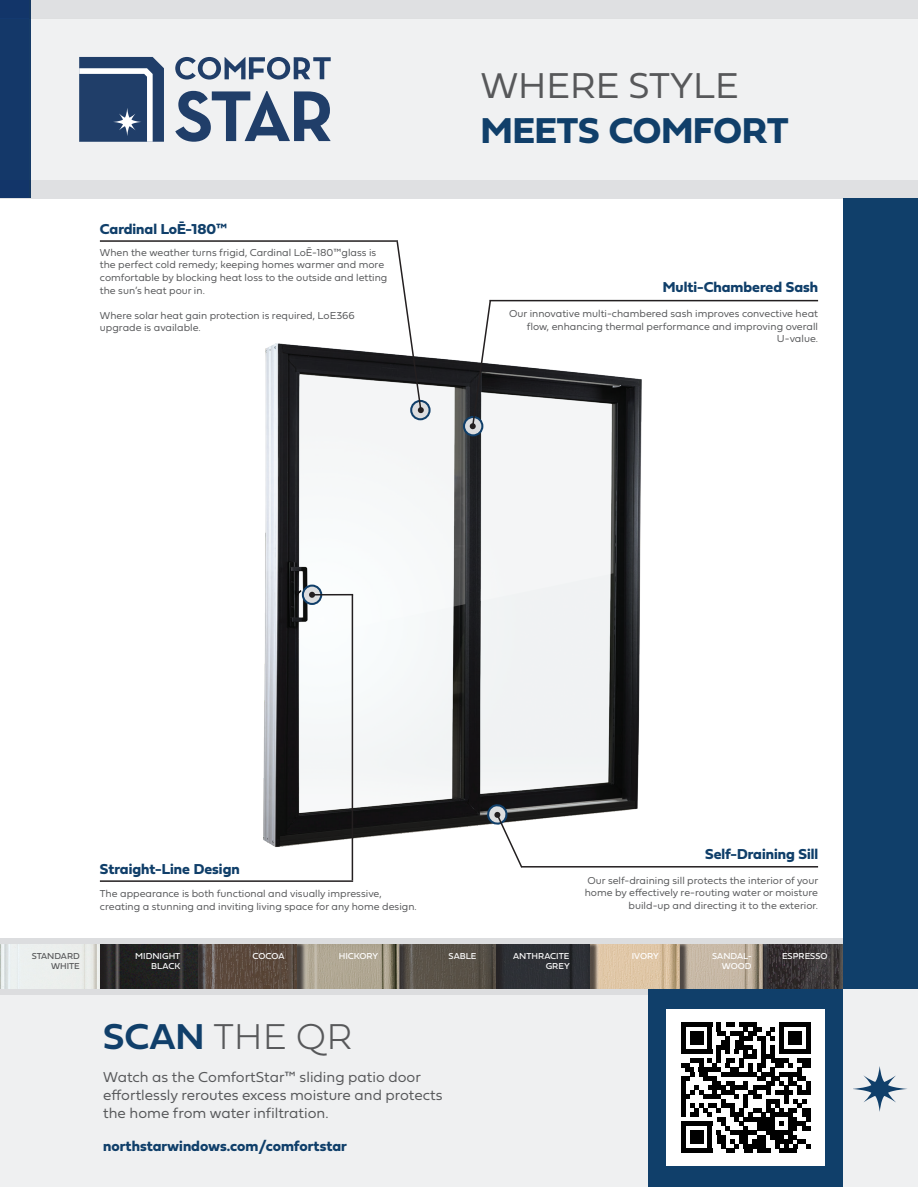
<style>
.page{position:relative;width:918px;height:1188px;background:#fff}
.page>*{position:absolute;margin:0;border:0;box-sizing:border-box;transform-origin:0 0}
.t1{font:37.5px "Fieldwork Geo Bold";color:#103f6a}
.t2{font:37.5px "Fieldwork Geo Light";color:#57585a}
.t3{font:100 37.5px "Fieldwork Geo";color:#57585a}
.t4{font:15px/18px "Fieldwork Geo Light";color:#57585a}
.t5{font:15px "Fieldwork Geo Bold";color:#103f6a}
.t6{font:10.5px/12.6px "Fieldwork Geo Light";color:#57585a}
.t7{font:9px/10.8px "Fieldwork Geo Regular";color:#fff;text-align:right}
.t8{font:9px/10.8px "Fieldwork Geo Regular";color:#57585a;text-align:right}
.s1{font-family:"Fieldwork Geo Demibold";font-weight:400;color:#103f6a}
</style>
<div class="page">
<img style="left:772px;top:944px;width:71px;height:45px">
<div style="left:666px;top:941px;width:106px;height:110px;background:#231f20;opacity:.74"></div>
<img style="left:689px;top:944px;width:74px;height:45px">
<div style="left:583px;top:941px;width:106px;height:109px;background:#231f20;opacity:.74"></div>
<img style="left:599px;top:944px;width:81px;height:45px">
<div style="left:492px;top:941px;width:107px;height:110px;background:#231f20;opacity:.74"></div>
<div style="left:506px;top:944px;width:83px;height:45px;background:#2d3035"></div>
<div style="left:397px;top:941px;width:109px;height:110px;background:#272628"></div>
<img style="left:414px;top:944px;width:82px;height:45px">
<img style="left:0;top:944px;width:414px;height:45px">
<div style="left:200px;top:941px;width:107px;height:110px;background:#231f20;opacity:.74"></div>
<div style="left:102px;top:941px;width:105px;height:110px;background:#231f20;opacity:.74"></div>
<div style="left:3px;top:942px;width:106px;height:109px;background:#231f20;opacity:.74"></div>
<img style="left:263px;top:343px;width:379px;height:539px">
<svg style="left:464px;top:417px;width:18px;height:18px"></svg>
<div style="left:463px;top:416px;width:20px;height:20px;border:2px solid #103f6a;border-radius:50%"></div>
<svg style="left:470px;top:299px;width:22px;height:130px"></svg>
<hr style="left:490px;top:300px;width:328px;height:1px;background:#231f20">
<svg style="left:487px;top:804px;width:37px;height:65px"></svg>
<hr style="left:521px;top:866px;width:297px;height:2px;background:#231f20">
<div style="left:303px;top:586px;width:18px;height:18px;background:#dcdddf;border-radius:50%"></div>
<div style="left:302px;top:585px;width:20px;height:20px;border:2px solid #103f6a;border-radius:50%"></div>
<hr style="left:352px;top:595px;width:1px;height:285px;background:#231f20">
<hr style="left:100px;top:880px;width:253px;height:2px;background:#231f20">
<hr style="left:312px;top:594px;width:41px;height:2px;background:#231f20">
<svg style="left:309px;top:592px;width:6px;height:6px"></svg>
<svg style="left:411px;top:401px;width:19px;height:18px"></svg>
<div style="left:410px;top:400px;width:21px;height:20px;border:2px solid #103f6a;border-radius:50%"></div>
<svg style="left:396px;top:242px;width:28px;height:171px"></svg>
<hr style="left:100px;top:240px;width:298px;height:2px;background:#231f20">
<div style="left:0;top:938px;width:918px;height:6px;background:#dcdddf"></div>
<div style="left:0;top:19px;width:918px;height:161px;background:#eff0f1"></div>
<div style="left:1px;top:0;width:917px;height:19px;background:#dcdddf"></div>
<div style="left:0;top:180px;width:918px;height:19px;background:#dcdddf"></div>
<div style="left:0;top:0;width:31px;height:198px;background:#143869"></div>
<svg style="left:175px;top:57px;width:156px;height:23px"></svg>
<svg style="left:175px;top:91px;width:156px;height:51px"></svg>
<svg style="left:79px;top:57px;width:85px;height:85px;background:#40597e"></svg>
<div style="left:0;top:989px;width:918px;height:198px;background:#eff0f1"></div>
<svg style="left:853px;top:1066px;width:54px;height:46px"></svg>
<div style="left:648px;top:989px;width:195px;height:198px;background:#103f6a"></div>
<div style="left:667px;top:1010px;width:158px;height:156px;background:#fff"></div>
<div style="left:726px;top:1148px;width:9px;height:5px;background:#000"></div>
<div style="left:744px;top:1148px;width:9px;height:5px;background:#000"></div>
<div style="left:757px;top:1148px;width:14px;height:5px;background:#000"></div>
<div style="left:780px;top:1148px;width:17px;height:5px;background:#000"></div>
<svg style="left:681px;top:1023px;width:130px;height:125px"></svg>
<div style="left:681px;top:1148px;width:31px;height:5px;background:#000"></div>
<div style="left:690px;top:1130px;width:13px;height:14px;background:#000"></div>
<div style="left:843px;top:199px;width:75px;height:790px;background:#103f6a"></div>
<div style="left:0;top:989px;width:648px;height:6px;background:#dcdddf"></div>
<p class="t5" style="left:100px;top:217px;width:129px">Cardinal LoĒ-180™</p>
<p class="t6" style="left:100px;top:246px;width:289px">When the weather turns frigid, Cardinal LoĒ-180™glass is the perfect cold remedy; keeping homes warmer and more comfortable by blocking heat loss to the outside and letting the sun’s heat pour in.</p>
<p class="t6" style="left:100px;top:309px;width:256px">Where solar heat gain protection is required, LoE366 upgrade is available.</p>
<p class="t2" style="left:481px;top:56px;width:259px">WHERE STYLE</p>
<p class="t1" style="left:481px;top:101px;width:309px">MEETS COMFORT</p>
<p class="t5" style="left:663px;top:275px;width:157px">Multi-Chambered Sash</p>
<p class="t6" style="left:509px;top:307px;width:310px;text-align:right">Our innovative multi-chambered sash improves convective heat flow, enhancing thermal performance and improving overall<br>U-value.</p>
<p class="t5" style="left:100px;top:857px;width:141px">Straight-Line Design</p>
<p class="t6" style="left:100px;top:887px;width:318px">The appearance is both functional and visually impressive, creating a stunning and inviting living space for any home design.</p>
<p class="t5" style="left:705px;top:842px;width:115px">Self-Draining Sill</p>
<p class="t6" style="left:585px;top:873px;width:235px;text-align:right">Our self-draining sill protects the interior of your home by effectively re-routing water or moisture build-up and directing it to the exterior.</p>
<p class="t8" style="left:32px;top:950px;width:50px">STANDARD<br>WHITE</p>
<p class="t7" style="left:135px;top:950px;width:47px">MIDNIGHT<br>BLACK</p>
<p class="t7" style="left:253px;top:950px;width:33px">COCOA</p>
<p class="t7" style="left:339px;top:950px;width:41px">HICKORY</p>
<p class="t7" style="left:449px;top:950px;width:29px">SABLE</p>
<p class="t7" style="left:513px;top:950px;width:58px">ANTHRACITE<br>GREY</p>
<p class="t7" style="left:632px;top:950px;width:29px">IVORY</p>
<p class="t7" style="left:712px;top:950px;width:41px">SANDAL-<br>WOOD</p>
<p class="t7" style="left:782px;top:950px;width:47px">ESPRESSO</p>
<p class="t3" style="left:103px;top:1007px;width:250px"><span class="s1">SCAN</span> THE QR</p>
<p class="t4" style="left:103px;top:1067px;width:341px">Watch as the ComfortStar™ sliding patio door effortlessly reroutes excess moisture and protects the home from water infiltration.</p>
<p class="t5" style="left:103px;top:1134px;width:245px">northstarwindows.com/comfortstar</p>
</div>
